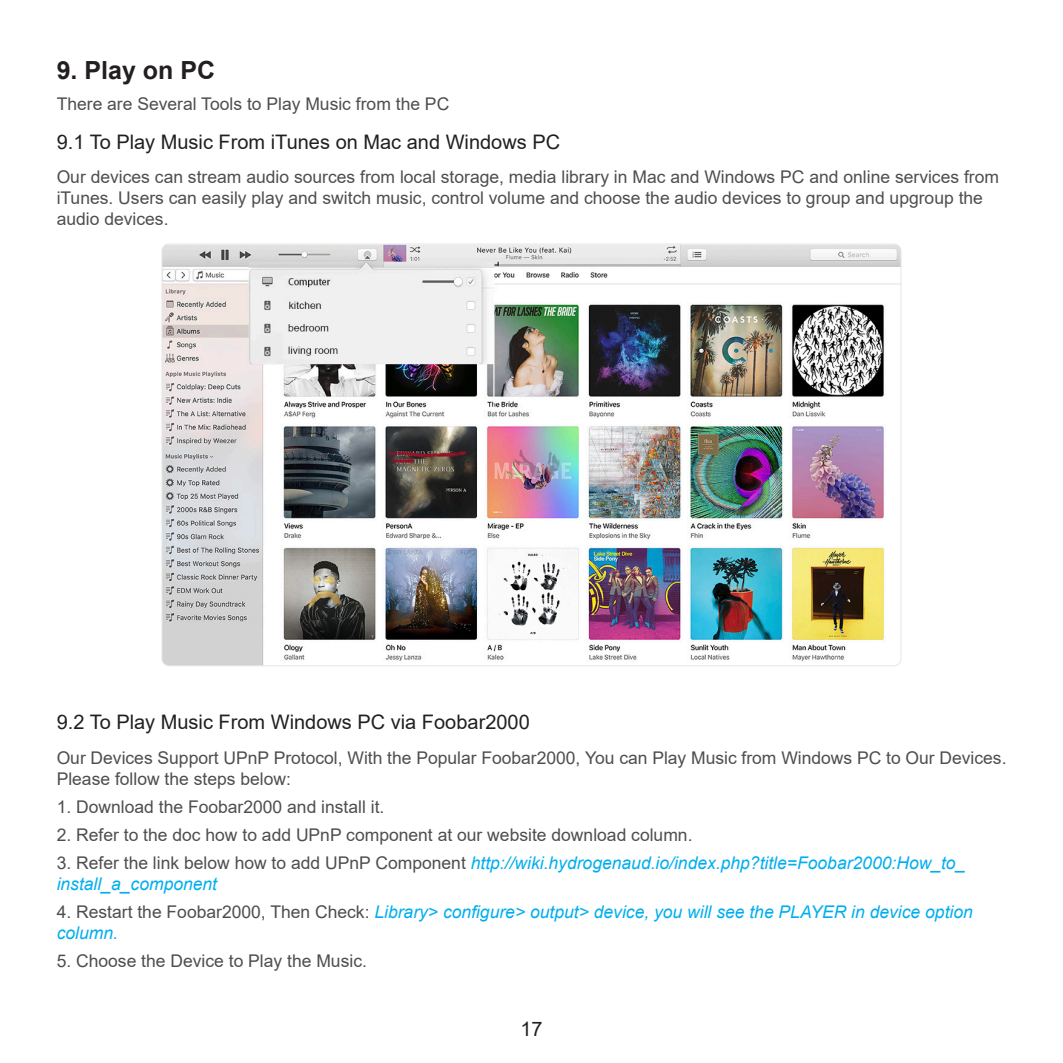
<style>
.page{position:relative;width:1063px;height:1063px;background:#fff}
.page>*{position:absolute;margin:0;border:0;box-sizing:border-box;transform-origin:0 0}
.主标题{font:700 25px "Arial";color:#231f20}
.副标题{font:20px "Arial";color:#231f20}
.t1{font:17.5px/21px "Arial";color:#4d4e50}
.t2{font:italic 17.5px/21px "Arial";color:#00aeef}
.s1{font-style:normal;color:#4d4e50}
</style>
<div class="page">
<img style="left:162px;top:245px;width:739px;height:420px">
<p class="主标题" style="left:57px;top:53px;width:160px">9. Play on PC</p>
<p class="t1" style="left:57px;top:93px;width:394px">There are Several Tools to Play Music from the PC</p>
<p class="副标题" style="left:57px;top:128px;width:505px">9.1 To Play Music From iTunes on Mac and Windows PC</p>
<p class="t1" style="left:57px;top:166px;width:944px">Our devices can stream audio sources from local storage, media library in Mac and Windows PC and online services from iTunes. Users can easily play and switch music, control volume and choose the audio devices to group and upgroup the audio devices.</p>
<p class="副标题" style="left:57px;top:708px;width:475px">9.2 To Play Music From Windows PC via Foobar2000</p>
<p class="t1" style="left:57px;top:747px;width:951px">Our Devices Support UPnP Protocol, With the Popular Foobar2000, You can Play Music from Windows PC to Our Devices.<br>Please follow the steps below:</p>
<p class="t1" style="left:57px;top:796px;width:329px">1. Download the Foobar2000 and install it.</p>
<p class="t1" style="left:57px;top:824px;width:637px">2. Refer to the doc how to add UPnP component at our website download column.</p>
<p class="t2" style="left:57px;top:852px;width:910px"><span class="s1">3. Refer the link below how to add UPnP Component</span> http://wiki.hydrogenaud.io/index.php?title=Foobar2000:How_to_ install_a_component</p>
<p class="t2" style="left:57px;top:901px;width:918px"><span class="s1">4. Restart the Foobar2000, Then Check:</span> Library&gt; configure&gt; output&gt; device, you will see the PLAYER in device option column.</p>
<p class="t1" style="left:57px;top:950px;width:312px">5. Choose the Device to Play the Music.</p>
<p class="副标题" style="left:520px;top:1015px;width:24px">17</p>
</div>
